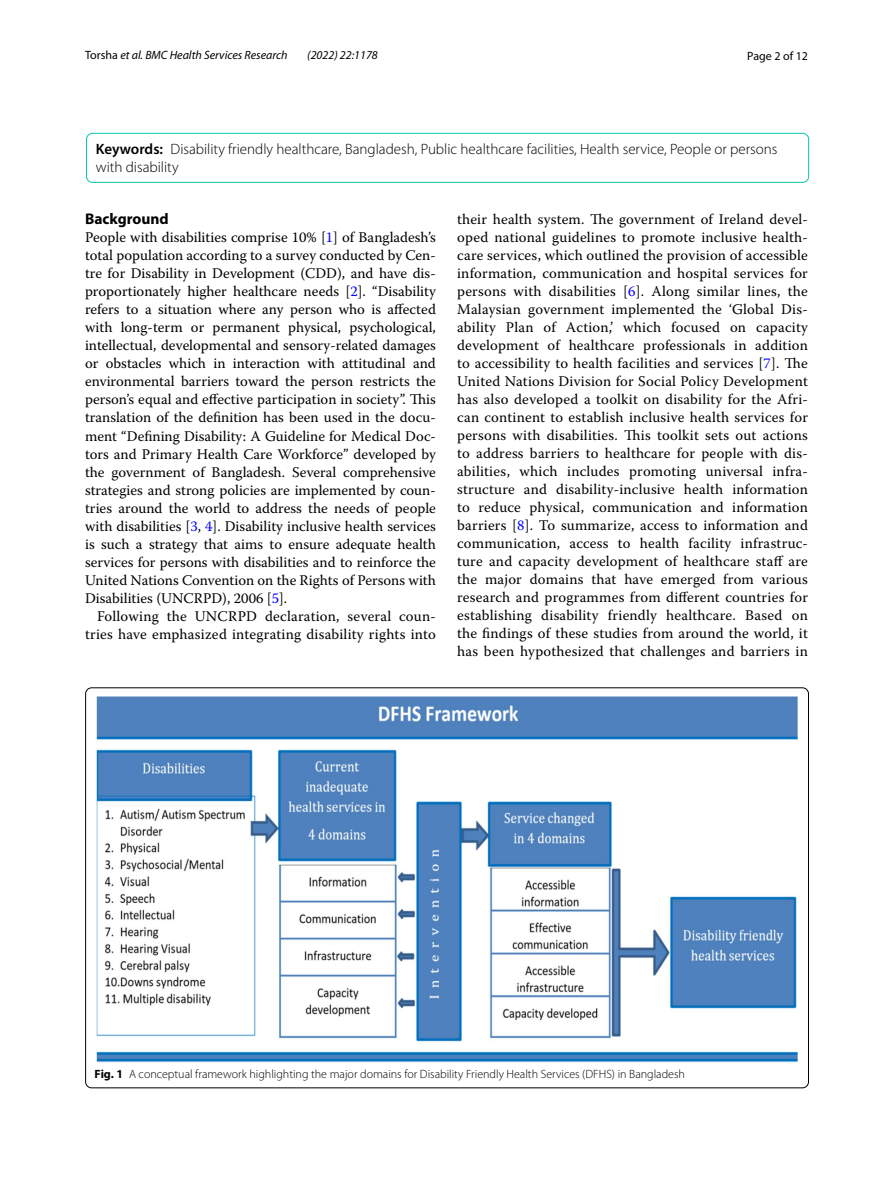
<style>
.page{position:relative;width:893px;height:1187px;background:#fff}
.page>*{position:absolute;margin:0;border:0;box-sizing:border-box;transform-origin:0 0}
.t1{font:700 15.45px "Myriad Pro";color:#000}
.t2{font:300 15px/18px "Myriad Pro";color:#000}
.t3{font:14.7px/18px "Warnock Pro";letter-spacing:.015em;color:#000;text-align:justify}
.t4{font:300 12px "Myriad Pro";color:#000}
.t5{font:italic 12px "Myriad Pro";color:#000}
.t6{font:12px "Myriad Pro";color:#000}
.s1{font-style:normal}
.s2{font-weight:600}
.s3{color:#00f}
.s4{font-weight:700}
</style>
<div class="page">
<div style="left:86px;top:133px;width:723px;height:50px;border:1px solid #04c9a8;border-radius:6px"></div>
<img style="left:97px;top:696px;width:700px;height:366px">
<p class="t5" style="left:85px;top:48px;width:204px"><span class="s1">Torsha</span> et al. BMC Health Services Research</p>
<p class="t5" style="left:307px;top:48px;width:72px">(2022) 22:1178</p>
<p class="t6" style="left:747px;top:48px;width:62px">Page 2 of 12</p>
<p class="t2" style="left:96px;top:140px;width:683px"><span class="s2">Keywords:</span> Disability friendly healthcare, Bangladesh, Public healthcare facilities, Health service, People or persons with disability</p>
<p class="t1" style="left:85px;top:209px;width:85px">Background</p>
<p class="t3" style="left:85px;top:228px;width:352px">People with disabilities comprise 10% [<span class="s3">1</span>] of Bangladesh’s total population according to a survey conducted by Cen&shy;tre for Disability in Development (CDD), and have dis&shy;proportionately higher healthcare needs [<span class="s3">2</span>]. “Disability refers to a situation where any person who is affected with long-term or permanent physical, psychological, intellectual, developmental and sensory-related damages or obstacles which in interaction with attitudinal and environmental barriers toward the person restricts the person’s equal and effective participation in society”. This translation of the definition has been used in the docu&shy;ment “Defining Disability: A Guideline for Medical Doc&shy;tors and Primary Health Care Workforce” developed by the government of Bangladesh. Several comprehensive strategies and strong policies are implemented by coun&shy;tries around the world to address the needs of people with disabilities [<span class="s3">3</span>, <span class="s3">4</span>]. Disability inclusive health services is such a strategy that aims to ensure adequate health services for persons with disabilities and to reinforce the United Nations Convention on the Rights of Persons with Disabilities (UNCRPD), 2006 [<span class="s3">5</span>].</p>
<p class="t3" style="left:85px;top:606px;width:352px;text-align:right">Following the UNCRPD declaration, several coun&shy;tries have emphasized integrating disability rights into</p>
<p class="t3" style="left:457px;top:209px;width:352px">their health system. The government of Ireland devel&shy;oped national guidelines to promote inclusive health&shy;care services, which outlined the provision of accessible information, communication and hospital services for persons with disabilities [<span class="s3">6</span>]. Along similar lines, the Malaysian government implemented the ‘Global Dis&shy;ability Plan of Action,’ which focused on capacity development of healthcare professionals in addition to accessibility to health facilities and services [<span class="s3">7</span>]. The United Nations Division for Social Policy Development has also developed a toolkit on disability for the Afri&shy;can continent to establish inclusive health services for persons with disabilities. This toolkit sets out actions to address barriers to healthcare for people with dis&shy;abilities, which includes promoting universal infra&shy;structure and disability-inclusive health information to reduce physical, communication and information barriers [<span class="s3">8</span>]. To summarize, access to information and communication, access to health facility infrastruc&shy;ture and capacity development of healthcare staff are the major domains that have emerged from various research and programmes from different countries for establishing disability friendly healthcare. Based on the findings of these studies from around the world, it has been hypothesized that challenges and barriers in</p>
<p class="t4" style="left:95px;top:1067px;width:592px"><span class="s4">Fig. 1</span> A conceptual framework highlighting the major domains for Disability Friendly Health Services (DFHS) in Bangladesh</p>
</div>
